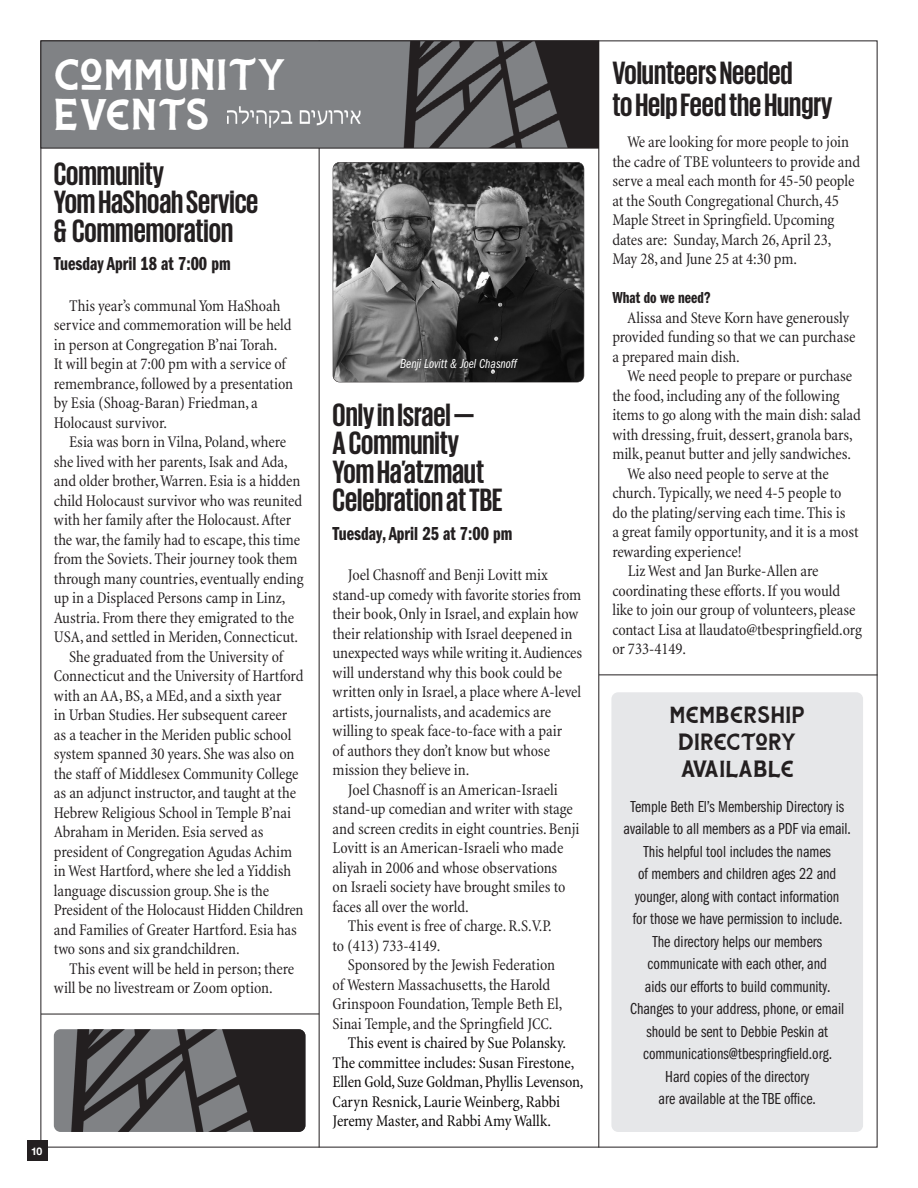
<style>
.page{position:relative;width:918px;height:1188px;background:#fff}
.page>*{position:absolute;margin:0;border:0;box-sizing:border-box;transform-origin:0 0}
.t1{font:45px/40.5px "Huscon Hand";color:#fff}
.t2{font:700 33px/28.5px "Giorgio Sans";color:#231f20}
.t3{font:24px/27px "Huscon Hand";color:#231f20;text-align:center}
.t4{font:19.5px "ITC Franklin Gothic Std Dm Cp";color:#231f20}
.t5{font:condensed 16.5px/19.5px "Minion";color:#231f20}
.t6{font:16.5px/22.5px "ITC Franklin Gothic Std Bk Cp";color:#231f20;text-align:center}
.t7{font:condensed 16.5px/19.5px "Minion";letter-spacing:-.005em;color:#080505}
.t8{font:16.5px "ITC Franklin Gothic Std Dm Cp";color:#231f20}
.t9{font:13.5px "ITC Franklin Gothic Std Bk Cp It";color:#fff}
.t10{font:700 10.5px "Helvetica Neue";color:#fff}
</style>
<div class="page">
<hr style="left:319px;top:40px;width:1px;height:1107px;background:#231f20">
<hr style="left:598px;top:41px;width:1px;height:1107px;background:#231f20">
<hr style="left:41px;top:1014px;width:278px;height:1px;background:#231f20">
<hr style="left:599px;top:674px;width:279px;height:1px;background:#231f20">
<img style="left:333px;top:162px;width:251px;height:220px;border-radius:7px">
<div style="left:333px;top:162px;width:251px;height:220px;border:1px solid #231f20;border-radius:7px"></div>
<div style="left:27px;top:1141px;width:20px;height:20px;background:#231f20"></div>
<div style="left:41px;top:41px;width:557px;height:107px;background:#808285"></div>
<img style="left:403px;top:42px;width:194px;height:104px">
<div style="left:40px;top:40px;width:559px;height:108px;border:1px solid #231f20"></div>
<img style="left:228px;top:106px;width:133px;height:22px">
<div style="left:611px;top:692px;width:252px;height:440px;background:#e6e7e9;border-radius:7px"></div>
<img style="left:54px;top:1029px;width:251px;height:103px;border-radius:7px">
<h1 class="t1" style="left:54px;top:54px;width:235px">COMMUNITY<br>EVENTS</h1>
<h2 class="t2" style="left:54px;top:161px;width:206px">Community<br>Yom HaShoah Service &amp; Commemoration</h2>
<p class="t4" style="left:54px;top:257px;width:178px">Tuesday April 18 at 7:00 pm</p>
<p class="t5" style="left:54px;top:297px;width:241px;text-indent:15px">This year’s communal Yom HaShoah service and commemoration will be held in person at Congregation B’nai Torah.<br>It will begin at 7:00 pm with a service of remembrance, followed by a presentation by Esia (Shoag-Baran) Friedman, a Holocaust survivor.</p>
<p class="t5" style="left:69px;top:433px;width:219px">Esia was born in Vilna, Poland, where</p>
<p class="t5" style="left:54px;top:453px;width:236px">she lived with her parents, Isak and Ada,</p>
<p class="t5" style="left:54px;top:472px;width:248px">and older brother, Warren. Esia is a hidden</p>
<p class="t5" style="left:54px;top:492px;width:250px">child Holocaust survivor who was reunited</p>
<p class="t5" style="left:54px;top:511px;width:239px">with her family after the Holocaust. After</p>
<p class="t5" style="left:54px;top:531px;width:248px">the war, the family had to escape, this time</p>
<p class="t5" style="left:54px;top:550px;width:245px">from the Soviets. Their journey took them</p>
<p class="t5" style="left:54px;top:570px;width:251px">through many countries, eventually ending</p>
<p class="t5" style="left:54px;top:589px;width:233px">up in a Displaced Persons camp in Linz,</p>
<p class="t5" style="left:54px;top:609px;width:242px">Austria. From there they emigrated to the</p>
<p class="t5" style="left:54px;top:628px;width:246px">USA, and settled in Meriden, Connecticut.</p>
<p class="t5" style="left:69px;top:648px;width:215px">She graduated from the University of</p>
<p class="t5" style="left:54px;top:667px;width:251px">Connecticut and the University of Hartford</p>
<p class="t5" style="left:54px;top:687px;width:229px">with an AA, BS, a MEd, and a sixth year</p>
<p class="t5" style="left:54px;top:706px;width:235px">in Urban Studies. Her subsequent career</p>
<p class="t5" style="left:54px;top:726px;width:239px">as a teacher in the Meriden public school</p>
<p class="t5" style="left:54px;top:745px;width:242px">system spanned 30 years. She was also on</p>
<p class="t5" style="left:54px;top:765px;width:246px">the staff of Middlesex Community College</p>
<p class="t5" style="left:54px;top:784px;width:244px">as an adjunct instructor, and taught at the</p>
<p class="t5" style="left:54px;top:804px;width:239px">Hebrew Religious School in Temple B’nai</p>
<p class="t5" style="left:54px;top:823px;width:211px">Abraham in Meriden. Esia served as</p>
<p class="t5" style="left:54px;top:843px;width:240px">president of Congregation Agudas Achim</p>
<p class="t5" style="left:54px;top:862px;width:239px">in West Hartford, where she led a Yiddish</p>
<p class="t5" style="left:54px;top:882px;width:217px">language discussion group. She is the</p>
<p class="t5" style="left:54px;top:901px;width:251px">President of the Holocaust Hidden Children</p>
<p class="t5" style="left:54px;top:921px;width:245px">and Families of Greater Hartford. Esia has</p>
<p class="t5" style="left:54px;top:940px;width:187px">two sons and six grandchildren.</p>
<p class="t5" style="left:69px;top:960px;width:226px">This event will be held in person; there</p>
<p class="t5" style="left:54px;top:979px;width:220px">will be no livestream or Zoom option.</p>
<p class="t10" style="left:31px;top:1145px;width:13px">10</p>
<p class="t9" style="left:400px;top:359px;width:118px">Benji Lovitt &amp; Joel Chasnoff</p>
<h2 class="t2" style="left:333px;top:402px;width:172px">Only in Israel —<br>A Community<br>Yom Ha’atzmaut<br>Celebration at TBE</h2>
<p class="t4" style="left:333px;top:527px;width:181px">Tuesday, April 25 at 7:00 pm</p>
<p class="t5" style="left:333px;top:567px;width:251px;text-indent:15px">Joel Chasnoff and Benji Lovitt mix stand-up comedy with favorite stories from their book, Only in Israel, and explain how their relationship with Israel deepened in unexpected ways while writing it. Audiences will understand why this book could be written only in Israel, a place where A-level artists, journalists, and academics are willing to speak face-to-face with a pair<br>of authors they don’t know but whose mission they believe in.</p>
<p class="t5" style="left:348px;top:781px;width:211px">Joel Chasnoff is an American-Israeli</p>
<p class="t5" style="left:333px;top:801px;width:242px">stand-up comedian and writer with stage</p>
<p class="t5" style="left:333px;top:820px;width:248px">and screen credits in eight countries. Benji</p>
<p class="t5" style="left:333px;top:840px;width:232px">Lovitt is an American-Israeli who made</p>
<p class="t5" style="left:333px;top:859px;width:226px">aliyah in 2006 and whose observations</p>
<p class="t5" style="left:333px;top:879px;width:234px">on Israeli society have brought smiles to</p>
<p class="t5" style="left:333px;top:898px;width:138px">faces all over the world.</p>
<p class="t5" style="left:348px;top:918px;width:205px">This event is free of charge. R.S.V.P.</p>
<p class="t5" style="left:333px;top:937px;width:109px">to (413) 733-4149.</p>
<p class="t5" style="left:348px;top:957px;width:209px">Sponsored by the Jewish Federation</p>
<p class="t5" style="left:333px;top:976px;width:219px">of Western Massachusetts, the Harold</p>
<p class="t5" style="left:333px;top:996px;width:231px">Grinspoon Foundation, Temple Beth El,</p>
<p class="t5" style="left:333px;top:1015px;width:221px">Sinai Temple, and the Springfield JCC.</p>
<p class="t7" style="left:333px;top:1035px;width:252px;text-indent:15px">This event is chaired by Sue Polansky.<br>The committee includes: Susan Firestone, Ellen Gold, Suze Goldman, Phyllis Levenson, Caryn Resnick, Laurie Weinberg, Rabbi Jeremy Master, and Rabbi Amy Wallk.</p>
<h2 class="t2" style="left:612px;top:59px;width:222px;line-height:31.5px">Volunteers Needed<br>to Help Feed the Hungry</h2>
<p class="t5" style="left:612px;top:133px;width:249px;text-indent:15px">We are looking for more people to join the cadre of TBE volunteers to provide and serve a meal each month for 45-50 people at the South Congregational Church, 45<br>Maple Street in Springfield. Upcoming dates are: Sunday, March 26, April 23, May 28, and June 25 at 4:30 pm.</p>
<p class="t8" style="left:612px;top:292px;width:100px">What do we need?</p>
<p class="t5" style="left:612px;top:309px;width:245px;text-indent:15px">Alissa and Steve Korn have generously provided funding so that we can purchase a prepared main dish.</p>
<p class="t5" style="left:627px;top:367px;width:227px">We need people to prepare or purchase</p>
<p class="t5" style="left:612px;top:387px;width:229px">the food, including any of the following</p>
<p class="t5" style="left:612px;top:406px;width:250px">items to go along with the main dish: salad</p>
<p class="t5" style="left:612px;top:426px;width:242px">with dressing, fruit, dessert, granola bars,</p>
<p class="t5" style="left:612px;top:445px;width:240px">milk, peanut butter and jelly sandwiches.</p>
<p class="t5" style="left:627px;top:465px;width:203px">We also need people to serve at the</p>
<p class="t5" style="left:612px;top:484px;width:231px">church. Typically, we need 4-5 people to</p>
<p class="t5" style="left:612px;top:504px;width:235px">do the plating/serving each time. This is</p>
<p class="t5" style="left:612px;top:523px;width:248px">a great family opportunity, and it is a most</p>
<p class="t5" style="left:612px;top:543px;width:131px">rewarding experience!</p>
<p class="t5" style="left:628px;top:562px;width:192px">Liz West and Jan Burke-Allen are</p>
<p class="t5" style="left:612px;top:582px;width:229px">coordinating these efforts. If you would</p>
<p class="t5" style="left:612px;top:601px;width:245px">like to join our group of volunteers, please</p>
<p class="t5" style="left:612px;top:621px;width:251px">contact Lisa at llaudato@tbespringfield.org</p>
<p class="t5" style="left:612px;top:640px;width:75px">or 733-4149.</p>
<h3 class="t3" style="left:669px;top:702px;width:137px">MEMBERSHIP<br>DIRECTORY<br>AVAILABLE</h3>
<p class="t6" style="left:624px;top:797px;width:229px">Temple Beth El’s Membership Directory is available to all members as a PDF via email.<br>This helpful tool includes the names<br>of members and children ages 22 and younger, along with contact information<br>for those we have permission to include.<br>The directory helps our members communicate with each other, and<br>aids our efforts to build community.<br>Changes to your address, phone, or email should be sent to Debbie Peskin at communications@tbespringfield.org.<br>Hard copies of the directory<br>are available at the TBE office.</p>
</div>
